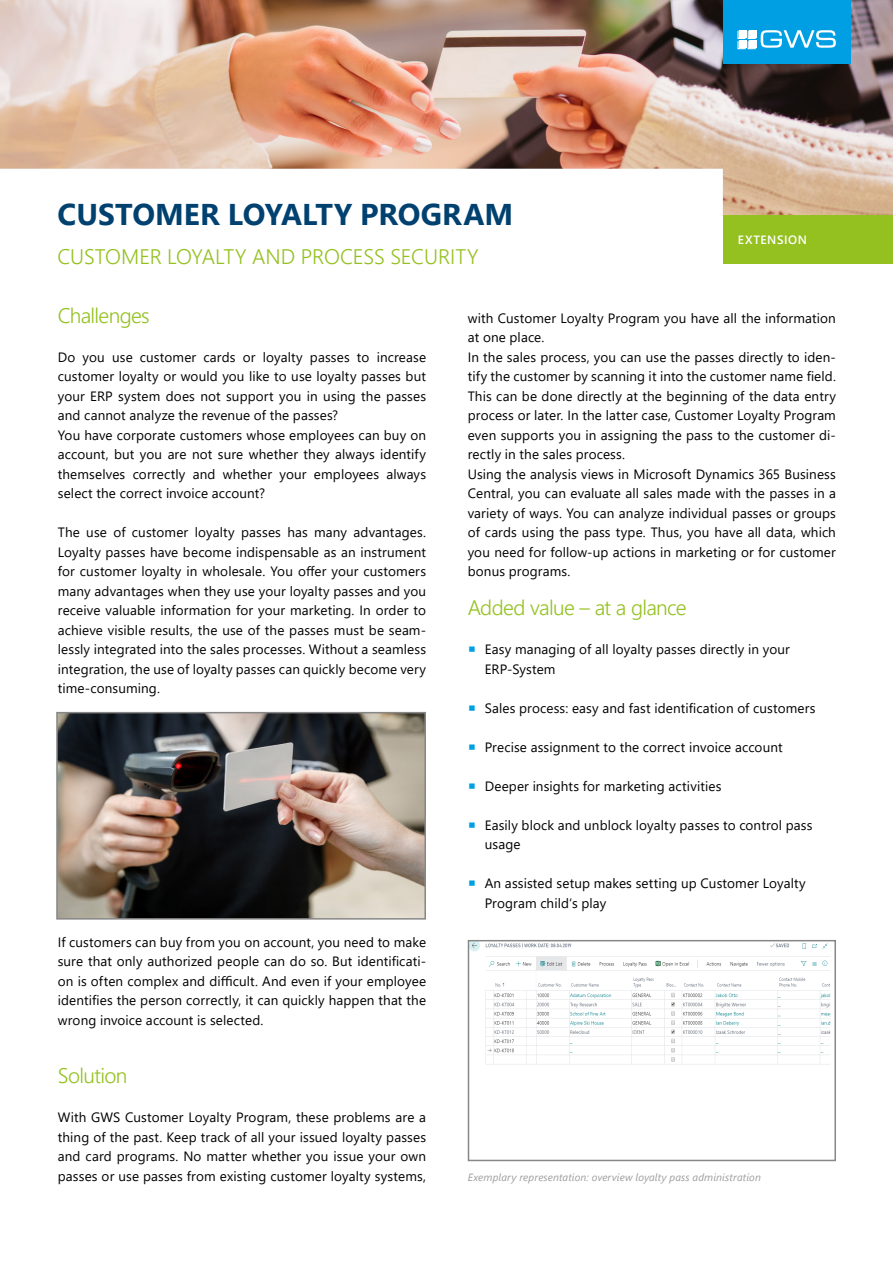
<style>
.page{position:relative;width:893px;height:1263px;background:#fff}
.page>*{position:absolute;margin:0;border:0;box-sizing:border-box;transform-origin:0 0}
.t1{font:700 30px "Segoe UI";color:#004170}
.t2{font:300 21px "Segoe UI";letter-spacing:-.03em;color:#94c120}
.t3{font:300 21px "Segoe UI";letter-spacing:-.005em;color:#94c120}
.t4{font:13.5px/19.5px "Segoe UI";letter-spacing:.01em;color:#000}
.t5{font:600 12px "Segoe UI";letter-spacing:.045em;color:#fff}
.t6{font:italic 10.5px "Segoe UI";letter-spacing:.015em;color:#9d9d9c}
.s1{font-size:24px;color:#009fe3}
</style>
<div class="page">
<img style="left:0;top:0;width:893px;height:215px">
<div style="left:723px;top:215px;width:170px;height:49px;background:#94c120"></div>
<div style="left:723px;top:0;width:127px;height:64px;background:#009fe3"></div>
<svg style="left:737px;top:30px;width:99px;height:19px"></svg>
<img style="left:59px;top:715px;width:364px;height:201px">
<div style="left:56px;top:712px;width:370px;height:207px;border:2px solid #878787"></div>
<img style="left:471px;top:943px;width:360px;height:122px">
<div style="left:468px;top:940px;width:368px;height:221px;border:2px solid #878787"></div>
<h1 class="t1" style="left:58px;top:186px;width:457px">CUSTOMER LOYALTY PROGRAM</h1>
<h2 class="t3" style="left:57px;top:237px;width:423px">CUSTOMER LOYALTY AND PROCESS SECURITY</h2>
<p class="t5" style="left:738px;top:229px;width:71px">EXTENSION</p>
<h2 class="t2" style="left:58px;top:295px;width:94px">Challenges</h2>
<p class="t4" style="left:58px;top:346px;width:370px">Do you use customer cards or loyalty passes to increase customer loyalty or would you like to use loyalty passes but your ERP system does not support you in using the passes and cannot analyze the revenue of the passes?<br>You have corporate customers whose employees can buy on account, but you are not sure whether they always identify themselves correctly and whether your employees always select the correct invoice account?</p>
<p class="t4" style="left:58px;top:521px;width:370px;text-align:justify">The use of customer loyalty passes has many advantages.<br>Loyalty passes have become indispensable as an instrument for customer loyalty in wholesale. You offer your customers many advantages when they use your loyalty passes and you receive valuable information for your marketing. In order to achieve visible results, the use of the passes must be seam&shy;lessly integrated into the sales processes. Without a seamless integration, the use of loyalty passes can quickly become very time-consuming.</p>
<p class="t4" style="left:58px;top:931px;width:370px;text-align:justify">If customers can buy from you on account, you need to make sure that only authorized people can do so. But identificati&shy;on is often complex and difficult. And even if your employee identifies the person correctly, it can quickly happen that the wrong invoice account is selected.</p>
<h2 class="t2" style="left:58px;top:1056px;width:71px">Solution</h2>
<p class="t4" style="left:58px;top:1106px;width:370px;text-align:justify">With GWS Customer Loyalty Program, these problems are a thing of the past. Keep track of all your issued loyalty passes and card programs. No matter whether you issue your own passes or use passes from existing customer loyalty systems,</p>
<p class="t4" style="left:468px;top:307px;width:370px">with Customer Loyalty Program you have all the information at one place.<br>In the sales process, you can use the passes directly to iden&shy;tify the customer by scanning it into the customer name field.<br>This can be done directly at the beginning of the data entry process or later. In the latter case, Customer Loyalty Program even supports you in assigning the pass to the customer di&shy;rectly in the sales process.<br>Using the analysis views in Microsoft Dynamics 365 Business Central, you can evaluate all sales made with the passes in a variety of ways. You can analyze individual passes or groups of cards using the pass type. Thus, you have all data, which you need for follow-up actions in marketing or for customer bonus programs.</p>
<h2 class="t2" style="left:468px;top:588px;width:220px">Added value – at a glance</h2>
<p class="t4" style="left:485px;top:638px;width:307px;text-indent:-17px"><span class="s1">▪</span> Easy managing of all loyalty passes directly in your<br>ERP-System</p>
<p class="t4" style="left:468px;top:697px;width:349px"><span class="s1">▪</span> Sales process: easy and fast identification of customers</p>
<p class="t4" style="left:468px;top:736px;width:316px"><span class="s1">▪</span> Precise assignment to the correct invoice account</p>
<p class="t4" style="left:468px;top:775px;width:255px"><span class="s1">▪</span> Deeper insights for marketing activities</p>
<p class="t4" style="left:485px;top:814px;width:329px;text-indent:-17px"><span class="s1">▪</span> Easily block and unblock loyalty passes to control pass usage</p>
<p class="t4" style="left:485px;top:872px;width:322px;text-indent:-17px"><span class="s1">▪</span> An assisted setup makes setting up Customer Loyalty<br>Program child‘s play</p>
<p class="t6" style="left:468px;top:1167px;width:295px">Exemplary representation: overview loyalty pass administration</p>
</div>
